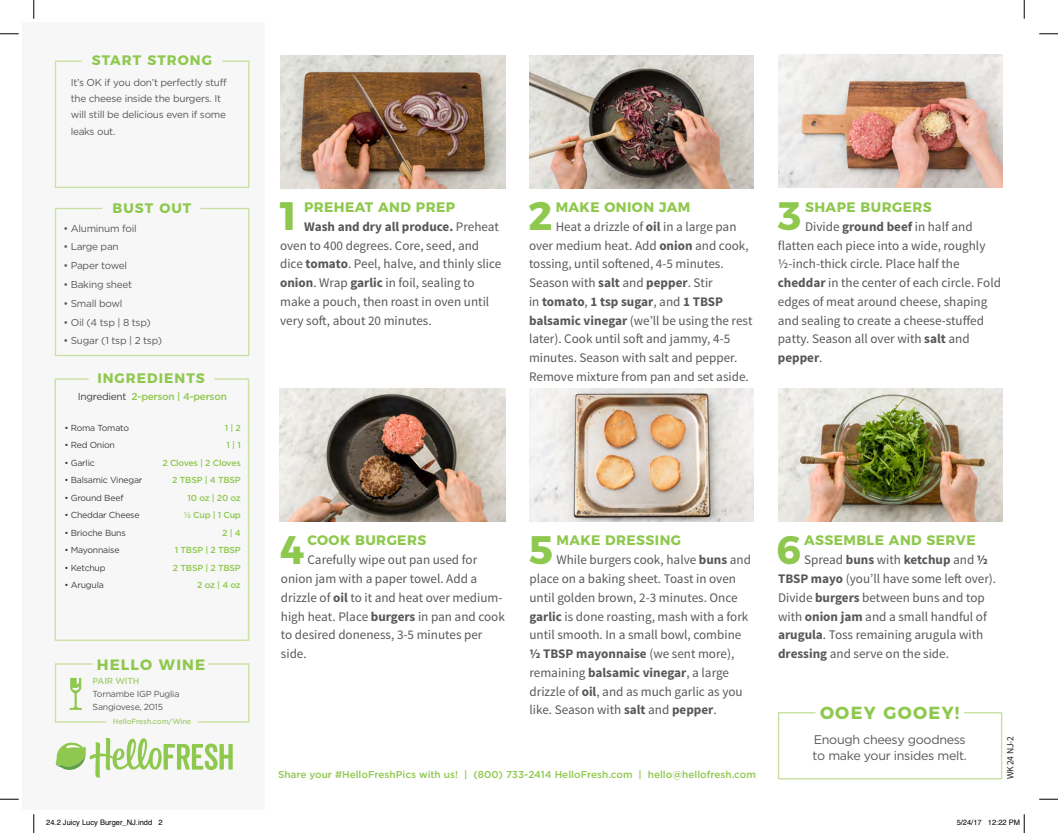
<style>
.page{position:relative;width:1058px;height:833px;background:#fff}
.page>*{position:absolute;margin:0;border:0;box-sizing:border-box;transform-origin:0 0}
.t1{font:700 39.62px "Montserrat";color:#8fc84e}
.t2{font:700 17.5px "Montserrat";letter-spacing:.075em;color:#8fc84e}
.t3{font:700 15px "Montserrat";letter-spacing:.075em;color:#8fc84e}
.t4{font:700 13.75px "Montserrat";letter-spacing:.03em;color:#8fc84e}
.t5{font:700 13.75px "Montserrat";letter-spacing:.075em;color:#8fc84e}
.t6{font:13.12px/18.8px "Source Sans Pro";color:#57585a}
.t7{font:12.5px/16.8px "Gotham";letter-spacing:-.025em;color:#57585a}
.t8{font:10px/16.2px "Gotham";letter-spacing:-.025em;color:#57585a}
.t9{font:500 10px "Gotham";color:#8fc84e}
.t10{font:500 10px "Gotham";letter-spacing:-.025em;color:#8fc84e}
.t11{font:9.62px "Source Sans Pro";color:#231f20}
.t12{font:8.75px "Gotham";letter-spacing:-.025em;color:#3e3e3f}
.t13{font:500 8.75px/17.5px "Gotham";letter-spacing:-.025em;color:#8fc84e;text-align:right}
.t14{font:8.75px/12.5px "Gotham";letter-spacing:-.025em;color:#57585a}
.t15{font:500 8.75px "Gotham";letter-spacing:-.025em;color:#a6d170}
.t16{font:7.5px "Helvetica";color:#000}
.t17{font:500 7.5px "Gotham";letter-spacing:-.025em;color:#a6d170}
.s1{font-weight:400;color:#3e3e3f}
.s2{font-weight:700}
</style>
<div class="page">
<div style="left:23px;top:23px;width:242px;height:787px;background:#f7f7f8"></div>
<img style="left:281px;top:55px;width:224px;height:133px">
<img style="left:529px;top:55px;width:225px;height:133px">
<img style="left:529px;top:388px;width:224px;height:133px">
<img style="left:280px;top:388px;width:225px;height:133px">
<img style="left:778px;top:55px;width:224px;height:132px">
<img style="left:778px;top:388px;width:224px;height:133px">
<svg style="left:54px;top:207px;width:196px;height:150px"></svg>
<svg style="left:54px;top:378px;width:196px;height:263px"></svg>
<svg style="left:54px;top:60px;width:196px;height:128px"></svg>
<svg style="left:54px;top:663px;width:53px;height:60px"></svg>
<svg style="left:197px;top:663px;width:53px;height:60px"></svg>
<svg style="left:56px;top:738px;width:177px;height:39px"></svg>
<svg style="left:777px;top:712px;width:226px;height:68px"></svg>
<svg style="left:0;top:33px;width:19px;height:2px"></svg>
<svg style="left:1039px;top:33px;width:19px;height:2px"></svg>
<svg style="left:0;top:798px;width:19px;height:2px"></svg>
<svg style="left:1039px;top:798px;width:19px;height:2px"></svg>
<svg style="left:33px;top:0;width:2px;height:19px"></svg>
<svg style="left:33px;top:814px;width:2px;height:19px"></svg>
<svg style="left:1023px;top:0;width:2px;height:19px"></svg>
<svg style="left:1023px;top:814px;width:2px;height:19px"></svg>
<p class="t5" style="left:92px;top:49px;width:122px">START STRONG</p>
<p class="t8" style="left:71px;top:74px;width:158px">It’s OK if you don’t perfectly stuff the cheese inside the burgers. It will still be delicious even if some leaks out.</p>
<p class="t4" style="left:112px;top:196px;width:80px">BUST OUT</p>
<p class="t8" style="left:63px;top:220px;width:75px">• Aluminum foil</p>
<p class="t8" style="left:63px;top:238px;width:57px">• Large pan</p>
<p class="t8" style="left:63px;top:257px;width:65px">• Paper towel</p>
<p class="t8" style="left:63px;top:276px;width:70px">• Baking sheet</p>
<p class="t8" style="left:63px;top:295px;width:61px">• Small bowl</p>
<p class="t8" style="left:63px;top:313px;width:89px">• Oil (4 tsp | 8 tsp)</p>
<p class="t8" style="left:63px;top:332px;width:100px">• Sugar (1 tsp | 2 tsp)</p>
<p class="t5" style="left:97px;top:366px;width:109px">INGREDIENTS</p>
<p class="t10" style="left:78px;top:390px;width:151px"><span class="s1">Ingredient</span> 2-person | 4-person</p>
<p class="t13" style="left:162px;top:419px;width:80px">1 | 2<br>1 | 1<br>2 Cloves | 2 Cloves<br>2 TBSP | 4 TBSP<br>10 oz | 20 oz<br>½ Cup | 1 Cup<br>2 | 4<br>1 TBSP | 2 TBSP<br>2 TBSP | 2 TBSP<br>2 oz | 4 oz</p>
<p class="t12" style="left:64px;top:422px;width:66px">• Roma Tomato</p>
<p class="t12" style="left:64px;top:439px;width:52px">• Red Onion</p>
<p class="t12" style="left:64px;top:457px;width:32px">• Garlic</p>
<p class="t12" style="left:64px;top:474px;width:80px">• Balsamic Vinegar</p>
<p class="t12" style="left:64px;top:492px;width:61px">• Ground Beef</p>
<p class="t12" style="left:64px;top:509px;width:77px">• Cheddar Cheese</p>
<p class="t12" style="left:64px;top:527px;width:63px">• Brioche Buns</p>
<p class="t12" style="left:64px;top:544px;width:57px">• Mayonnaise</p>
<p class="t12" style="left:64px;top:562px;width:43px">• Ketchup</p>
<p class="t12" style="left:64px;top:579px;width:41px">• Arugula</p>
<p class="t3" style="left:97px;top:652px;width:110px">HELLO WINE</p>
<p class="t15" style="left:93px;top:675px;width:48px">PAIR WITH</p>
<p class="t17" style="left:113px;top:716px;width:80px">HelloFresh.com/Wine</p>
<p class="t14" style="left:93px;top:687px;width:88px">Tornambe IGP Puglia<br>Sangiovese, 2015</p>
<h1 class="t1" style="left:276px;top:183px;width:26px">1</h1>
<p class="t4" style="left:304px;top:196px;width:152px">PREHEAT AND PREP</p>
<p class="t6" style="left:280px;top:217px;width:223px;text-indent:24px"><span class="s2">Wash and dry all produce.</span> Preheat oven to 400 degrees. Core, seed, and dice <span class="s2">tomato</span>. Peel, halve, and thinly slice <span class="s2">onion</span>. Wrap <span class="s2">garlic</span> in foil, sealing to make a pouch, then roast in oven until very soft, about 20 minutes.</p>
<h1 class="t1" style="left:528px;top:183px;width:26px">2</h1>
<p class="t4" style="left:555px;top:196px;width:136px">MAKE ONION JAM</p>
<p class="t6" style="left:529px;top:217px;width:225px;text-indent:27px">Heat a drizzle of <span class="s2">oil</span> in a large pan over medium heat. Add <span class="s2">onion</span> and cook, tossing, until softened, 4-5 minutes.<br>Season with <span class="s2">salt</span> and <span class="s2">pepper</span>. Stir<br>in <span class="s2">tomato</span>, <span class="s2">1 tsp sugar</span>, and <span class="s2">1 TBSP balsamic vinegar</span> (we’ll be using the rest later). Cook until soft and jammy, 4-5 minutes. Season with salt and pepper.<br>Remove mixture from pan and set aside.</p>
<h1 class="t1" style="left:777px;top:183px;width:26px">3</h1>
<p class="t4" style="left:805px;top:196px;width:128px">SHAPE BURGERS</p>
<p class="t6" style="left:778px;top:217px;width:225px;text-indent:27px">Divide <span class="s2">ground beef</span> in half and flatten each piece into a wide, roughly ½-inch-thick circle. Place half the <span class="s2">cheddar</span> in the center of each circle. Fold edges of meat around cheese, shaping and sealing to create a cheese-stuffed patty. Season all over with <span class="s2">salt</span> and <span class="s2">pepper</span>.</p>
<h1 class="t1" style="left:280px;top:517px;width:26px">4</h1>
<p class="t4" style="left:307px;top:529px;width:120px">COOK BURGERS</p>
<p class="t6" style="left:281px;top:550px;width:225px;text-indent:27px">Carefully wipe out pan used for onion jam with a paper towel. Add a drizzle of <span class="s2">oil</span> to it and heat over medium&shy;high heat. Place <span class="s2">burgers</span> in pan and cook to desired doneness, 3-5 minutes per side.</p>
<h1 class="t1" style="left:529px;top:517px;width:26px">5</h1>
<p class="t4" style="left:556px;top:529px;width:126px">MAKE DRESSING</p>
<p class="t6" style="left:529px;top:550px;width:223px;text-indent:27px">While burgers cook, halve <span class="s2">buns</span> and place on a baking sheet. Toast in oven until golden brown, 2-3 minutes. Once <span class="s2">garlic</span> is done roasting, mash with a fork until smooth. In a small bowl, combine <span class="s2">½ TBSP mayonnaise</span> (we sent more), remaining <span class="s2">balsamic vinegar</span>, a large drizzle of <span class="s2">oil</span>, and as much garlic as you like. Season with <span class="s2">salt</span> and <span class="s2">pepper</span>.</p>
<h1 class="t1" style="left:776px;top:517px;width:26px">6</h1>
<p class="t4" style="left:804px;top:529px;width:173px">ASSEMBLE AND SERVE</p>
<p class="t6" style="left:778px;top:550px;width:220px;text-indent:26px">Spread <span class="s2">buns</span> with <span class="s2">ketchup</span> and <span class="s2">½ TBSP mayo</span> (you’ll have some left over).<br>Divide <span class="s2">burgers</span> between buns and top with <span class="s2">onion jam</span> and a small handful of <span class="s2">arugula</span>. Toss remaining arugula with <span class="s2">dressing</span> and serve on the side.</p>
<h2 class="t2" style="left:820px;top:698px;width:141px">OOEY GOOEY!</h2>
<p class="t9" style="left:278px;top:767px;width:479px">Share your #HelloFreshPics with us! | (800) 733-2414 HelloFresh.com | hello@hellofresh.com</p>
<p class="t7" style="left:812px;top:730px;width:156px">Enough cheesy goodness to make your insides melt.</p>
<p class="t11" style="left:1004px;top:779px;width:44px;rotate:-90deg">WK 24 NJ-2</p>
<p class="t16" style="left:46px;top:817px;width:118px">24.2 Juicy Lucy Burger_NJ.indd 2</p>
<p class="t16" style="left:956px;top:817px;width:65px">5/24/17 12:22 PM</p>
</div>
